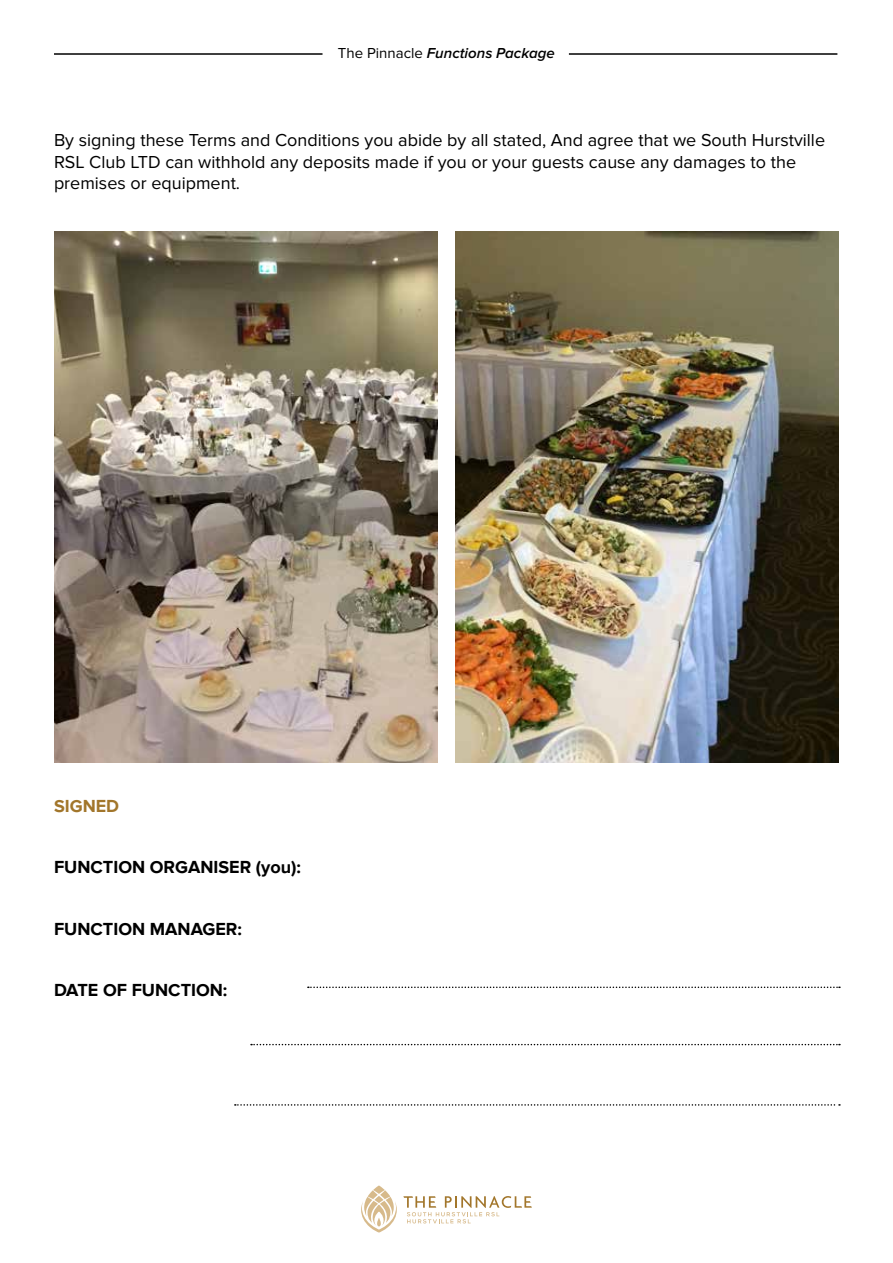
<style>
.page{position:relative;width:893px;height:1263px;background:#fff}
.page>*{position:absolute;margin:0;border:0;box-sizing:border-box;transform-origin:0 0}
.t1{font:18px/21.6px "Proxima Nova";color:#000}
.t2{font:700 18px "Proxima Nova";color:#000}
.t3{font:700 18px "Proxima Nova";color:#a2762b}
.t4{font:italic 600 15px "Proxima Nova";color:#000}
.s1{font-weight:400;font-style:normal}
</style>
<div class="page">
<svg style="left:403px;top:1196px;width:129px;height:27px"></svg>
<svg style="left:361px;top:1185px;width:36px;height:47px"></svg>
<hr style="left:54px;top:53px;width:268px;height:2px;background:#000">
<hr style="left:569px;top:53px;width:268px;height:2px;background:#000">
<svg style="left:308px;top:986px;width:532px;height:2px"></svg>
<svg style="left:251px;top:1044px;width:589px;height:1px"></svg>
<svg style="left:235px;top:1104px;width:605px;height:2px"></svg>
<img style="left:54px;top:231px;width:383px;height:531px">
<img style="left:456px;top:231px;width:383px;height:531px">
<p class="t4" style="left:338px;top:46px;width:219px"><span class="s1">The Pinnacle</span> Functions Package</p>
<p class="t1" style="left:54px;top:129px;width:773px">By signing these Terms and Conditions you abide by all stated, And agree that we South Hurstville<br>RSL Club LTD can withhold any deposits made if you or your guests cause any damages to the premises or equipment.</p>
<p class="t3" style="left:54px;top:796px;width:67px">SIGNED</p>
<p class="t2" style="left:54px;top:857px;width:249px">FUNCTION ORGANISER (you):</p>
<p class="t2" style="left:54px;top:918px;width:189px">FUNCTION MANAGER:</p>
<p class="t2" style="left:54px;top:979px;width:175px">DATE OF FUNCTION:</p>
</div>
